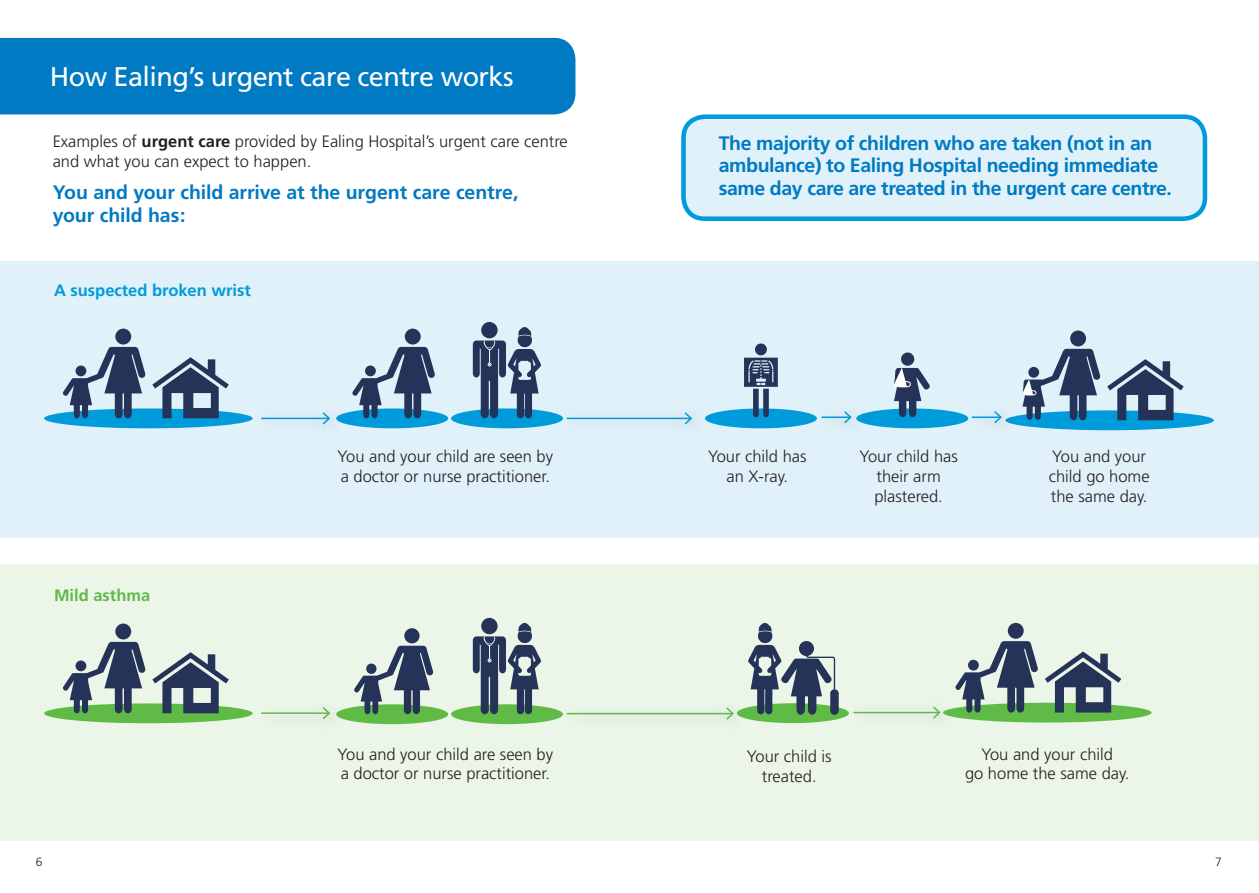
<style>
.page{position:relative;width:1259px;height:893px;background:#fff}
.page>*{position:absolute;margin:0;border:0;box-sizing:border-box;transform-origin:0 0}
.Main_Title{font:27px "Frutiger";letter-spacing:-.02em;color:#fff}
.body_copy{font:700 19.5px/22.5px "Frutiger";letter-spacing:-.02em;color:#007ac2}
.body_copy-2{font:300 16.5px/19.8px "Frutiger";color:#231f20}
.body_copy-3{font:700 16.5px "Frutiger";color:#009bda}
.body_copy-4{font:700 16.5px "Frutiger";color:#60bb46}
.LIGHT_BLU_intro{font:300 12px "Frutiger";color:#231f20}
.s1{font-weight:700}
</style>
<div class="page">
<div style="left:683px;top:117px;width:522px;height:102px;background:#e0f1f9;border-radius:21px"></div>
<div style="left:681px;top:114px;width:526px;height:107px;border:4px solid #009bda;border-radius:21px"></div>
<div style="left:0;top:261px;width:1259px;height:276px;background:#e0f1f9"></div>
<div style="left:0;top:564px;width:1259px;height:277px;background:#ecf6e8"></div>
<div style="left:0;top:38px;width:575px;height:76px;background:#007ac2"></div>
<div style="left:336px;top:704px;width:112px;height:20px;background:#60bb46;border-radius:50%"></div>
<div style="left:451px;top:704px;width:112px;height:20px;background:#60bb46;border-radius:50%"></div>
<div style="left:737px;top:703px;width:112px;height:20px;background:#60bb46;border-radius:50%"></div>
<div style="left:557px;top:698px;width:192px;height:37px;background:#231f20;opacity:.3"></div>
<hr style="left:566px;top:713px;width:167px;height:1px;background:#60bb46">
<svg style="left:724px;top:706px;width:11px;height:15px"></svg>
<div style="left:844px;top:697px;width:112px;height:37px;background:#eaf4e6"></div>
<hr style="left:853px;top:712px;width:86px;height:1px;background:#60bb46">
<svg style="left:931px;top:706px;width:10px;height:13px"></svg>
<div style="left:336px;top:408px;width:112px;height:20px;background:#009bda;border-radius:50%"></div>
<div style="left:451px;top:408px;width:112px;height:20px;background:#009bda;border-radius:50%"></div>
<div style="left:705px;top:408px;width:112px;height:20px;background:#009bda;border-radius:50%"></div>
<div style="left:856px;top:408px;width:112px;height:20px;background:#009bda;border-radius:50%"></div>
<div style="left:755px;top:343px;width:12px;height:12px;background:#253358;border-radius:50%"></div>
<svg style="left:744px;top:358px;width:34px;height:59px"></svg>
<svg style="left:352px;top:347px;width:83px;height:71px"></svg>
<div style="left:405px;top:329px;width:16px;height:15px;background:#253358;border-radius:50%"></div>
<svg style="left:354px;top:646px;width:79px;height:68px"></svg>
<div style="left:404px;top:628px;width:15px;height:15px;background:#253358;border-radius:50%"></div>
<div style="left:252px;top:403px;width:93px;height:37px;background:#231f20;opacity:.3"></div>
<hr style="left:261px;top:418px;width:68px;height:1px;background:#009bda">
<svg style="left:321px;top:411px;width:10px;height:15px"></svg>
<div style="left:252px;top:698px;width:93px;height:37px;background:#eaf4e6"></div>
<hr style="left:261px;top:712px;width:68px;height:2px;background:#60bb46">
<svg style="left:321px;top:707px;width:10px;height:13px"></svg>
<div style="left:557px;top:403px;width:150px;height:37px;background:#deeff7"></div>
<hr style="left:566px;top:418px;width:125px;height:1px;background:#009bda">
<svg style="left:683px;top:412px;width:10px;height:13px"></svg>
<div style="left:812px;top:402px;width:55px;height:37px;background:#231f20;opacity:.3"></div>
<hr style="left:821px;top:416px;width:29px;height:2px;background:#009bda">
<svg style="left:842px;top:410px;width:11px;height:15px"></svg>
<div style="left:943px;top:703px;width:208px;height:19px;background:#60bb46;border-radius:50%"></div>
<div style="left:1005px;top:410px;width:209px;height:20px;background:#009bda;border-radius:50%"></div>
<svg style="left:955px;top:641px;width:83px;height:72px"></svg>
<div style="left:1007px;top:623px;width:16px;height:16px;background:#253358;border-radius:50%"></div>
<div style="left:1070px;top:330px;width:16px;height:16px;background:#253358;border-radius:50%"></div>
<svg style="left:1044px;top:651px;width:77px;height:61px"></svg>
<svg style="left:1107px;top:359px;width:76px;height:61px"></svg>
<div style="left:44px;top:408px;width:209px;height:20px;background:#009bda;border-radius:50%"></div>
<svg style="left:63px;top:347px;width:83px;height:71px"></svg>
<div style="left:115px;top:329px;width:16px;height:15px;background:#253358;border-radius:50%"></div>
<svg style="left:152px;top:357px;width:77px;height:61px"></svg>
<div style="left:44px;top:703px;width:209px;height:20px;background:#60bb46;border-radius:50%"></div>
<svg style="left:63px;top:642px;width:83px;height:71px"></svg>
<div style="left:115px;top:624px;width:16px;height:15px;background:#253358;border-radius:50%"></div>
<svg style="left:152px;top:652px;width:77px;height:61px"></svg>
<div style="left:830px;top:689px;width:8px;height:26px;background:#253358;border-radius:4px"></div>
<div style="left:962px;top:402px;width:55px;height:37px;background:#231f20;opacity:.3"></div>
<hr style="left:971px;top:416px;width:29px;height:2px;background:#009bda">
<svg style="left:992px;top:410px;width:11px;height:15px"></svg>
<div style="left:901px;top:352px;width:13px;height:14px;background:#253358;border-radius:50%"></div>
<svg style="left:893px;top:368px;width:37px;height:49px"></svg>
<svg style="left:1022px;top:349px;width:78px;height:71px"></svg>
<svg style="left:473px;top:619px;width:68px;height:95px"></svg>
<svg style="left:748px;top:622px;width:87px;height:93px"></svg>
<svg style="left:473px;top:323px;width:68px;height:95px"></svg>
<p class="Main_Title" style="left:50px;top:60px;width:465px">How Ealing’s urgent care centre works</p>
<p class="body_copy-2" style="left:53px;top:132px;width:516px">Examples of <span class="s1">urgent care</span> provided by Ealing Hospital’s urgent care centre and what you can expect to happen.</p>
<p class="body_copy" style="left:53px;top:181px;width:467px;line-height:23.4px">You and your child arrive at the urgent care centre, your child has:</p>
<p class="body_copy-3" style="left:54px;top:281px;width:198px">A suspected broken wrist</p>
<p class="body_copy" style="left:719px;top:132px;width:455px">The majority of children who are taken (not in an ambulance) to Ealing Hospital needing immediate same day care are treated in the urgent care centre.</p>
<p class="body_copy-4" style="left:54px;top:585px;width:98px">Mild asthma</p>
<p class="body_copy-2" style="left:337px;top:447px;width:217px">You and your child are seen by a doctor or nurse practitioner.</p>
<p class="body_copy-2" style="left:708px;top:447px;width:100px;text-align:center">Your child has an X-ray.</p>
<p class="body_copy-2" style="left:859px;top:447px;width:100px;text-align:center">Your child has their arm plastered.</p>
<p class="body_copy-2" style="left:1048px;top:447px;width:102px">You and your child go home the same day.</p>
<p class="body_copy-2" style="left:337px;top:744px;width:217px">You and your child are seen by a doctor or nurse practitioner.</p>
<p class="body_copy-2" style="left:747px;top:746px;width:86px;text-align:center">Your child is treated.</p>
<p class="body_copy-2" style="left:965px;top:744px;width:166px;text-align:center">You and your child<br>go home the same day.</p>
<p class="LIGHT_BLU_intro" style="left:36px;top:855px;width:8px">6</p>
<p class="LIGHT_BLU_intro" style="left:1215px;top:855px;width:8px">7</p>
</div>
